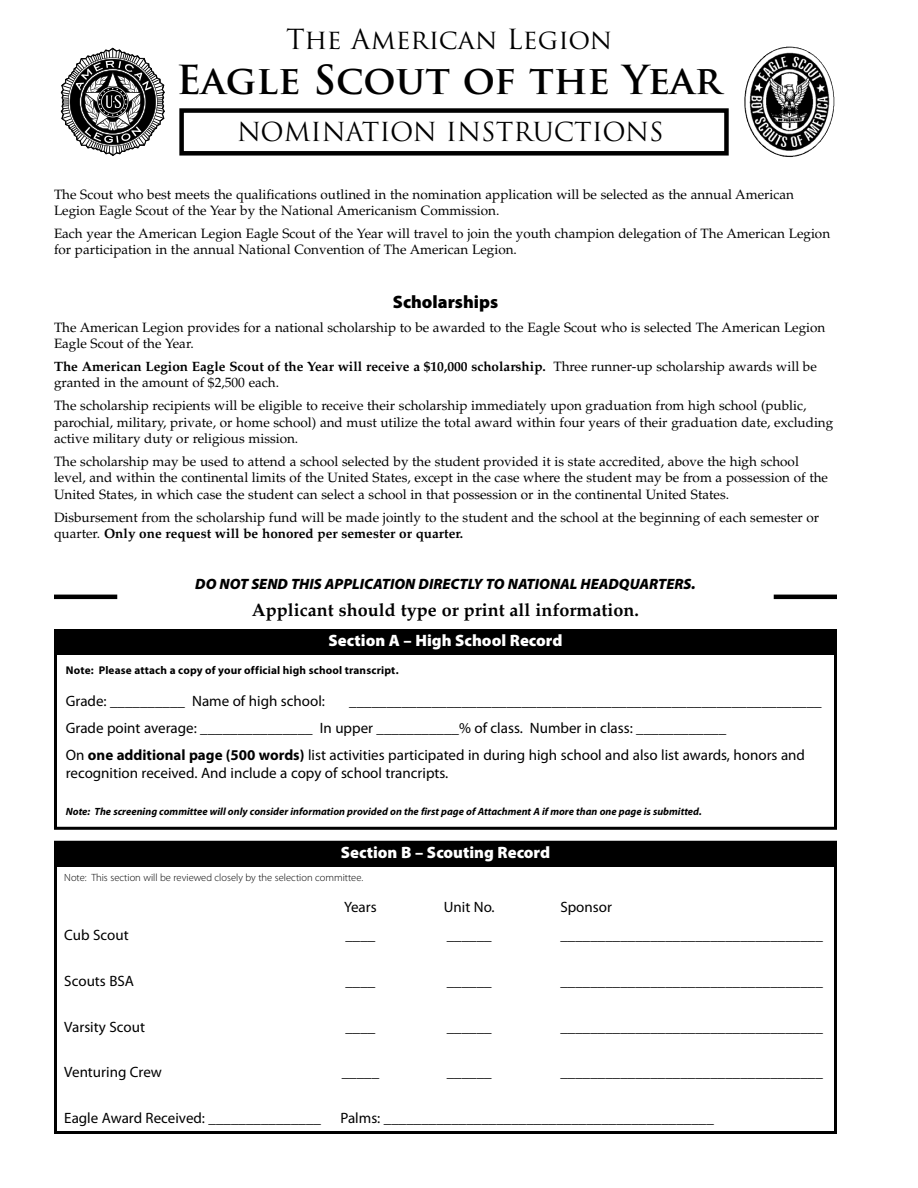
<style>
.page{position:relative;width:918px;height:1188px;background:#fff}
.page>*{position:absolute;margin:0;border:0;box-sizing:border-box;transform-origin:0 0}
.t1{font:700 39px "Trajan Pro";color:#000}
.t2{font:27px "Trajan Pro";color:#000}
.t3{font:25.5px "Trajan Pro";color:#000}
.t4{font:700 18px "Palatino LT Std";color:#000}
.SubHead{font:900 18px "Myriad Pro";color:#000}
.t5{font:900 16.5px "Myriad Pro";color:#fff}
.App_text_A{font:15px/18px "Myriad Pro";color:#000}
.t6{font:italic 900 15px "Myriad Pro";color:#000}
.Text{font:13.5px/16.2px "Palatino LT Std";color:#000}
.sub_text_info{font:700 11.25px "Myriad Pro";letter-spacing:.015em;color:#000}
.sub_text_info-2{font:italic 700 10.5px "Myriad Pro";color:#000}
.sub_text_info-3{font:300 10.5px "Myriad Pro";color:#000}
.s1{font-weight:700}
</style>
<div class="page">
<div style="left:179px;top:108px;width:550px;height:48px;border:4px solid #000"></div>
<img style="left:744px;top:47px;width:64px;height:110px">
<svg style="left:60px;top:47px;width:105px;height:109px"></svg>
<div style="left:54px;top:629px;width:783px;height:201px;border:3px solid #000"></div>
<div style="left:54px;top:629px;width:783px;height:26px;background:#000"></div>
<div style="left:54px;top:841px;width:783px;height:293px;border:3px solid #000"></div>
<div style="left:54px;top:841px;width:783px;height:25px;background:#000"></div>
<hr style="left:54px;top:595px;width:63px;height:4px;background:#000">
<hr style="left:774px;top:595px;width:63px;height:4px;background:#000">
<p class="t2" style="left:286px;top:22px;width:327px">The American Legion</p>
<p class="t1" style="left:177px;top:55px;width:547px">Eagle Scout of the Year</p>
<p class="t3" style="left:237px;top:116px;width:428px">NOMINATION INSTRUCTIONS</p>
<p class="Text" style="left:54px;top:186px;width:742px">The Scout who best meets the qualifications outlined in the nomination application will be selected as the annual American<br>Legion Eagle Scout of the Year by the National Americanism Commission.</p>
<p class="Text" style="left:54px;top:226px;width:778px">Each year the American Legion Eagle Scout of the Year will travel to join the youth champion delegation of The American Legion for participation in the annual National Convention of The American Legion.</p>
<p class="SubHead" style="left:393px;top:292px;width:107px">Scholarships</p>
<p class="Text" style="left:54px;top:319px;width:773px">The American Legion provides for a national scholarship to be awarded to the Eagle Scout who is selected The American Legion<br>Eagle Scout of the Year.</p>
<p class="Text" style="left:54px;top:359px;width:764px"><span class="s1">The American Legion Eagle Scout of the Year will receive a $10,000 scholarship.</span> Three runner-up scholarship awards will be granted in the amount of $2,500 each.</p>
<p class="Text" style="left:54px;top:398px;width:781px">The scholarship recipients will be eligible to receive their scholarship immediately upon graduation from high school (public, parochial, military, private, or home school) and must utilize the total award within four years of their graduation date, excluding active military duty or religious mission.</p>
<p class="Text" style="left:54px;top:454px;width:776px">The scholarship may be used to attend a school selected by the student provided it is state accredited, above the high school level, and within the continental limits of the United States, except in the case where the student may be from a possession of the<br>United States, in which case the student can select a school in that possession or in the continental United States.</p>
<p class="Text" style="left:54px;top:509px;width:767px">Disbursement from the scholarship fund will be made jointly to the student and the school at the beginning of each semester or quarter. <span class="s1">Only one request will be honored per semester or quarter.</span></p>
<p class="t6" style="left:195px;top:576px;width:502px">DO NOT SEND THIS APPLICATION DIRECTLY TO NATIONAL HEADQUARTERS.</p>
<p class="t4" style="left:252px;top:599px;width:389px">Applicant should type or print all information.</p>
<p class="t5" style="left:329px;top:631px;width:235px">Section A – High School Record</p>
<p class="sub_text_info" style="left:66px;top:664px;width:334px">Note: Please attach a copy of your official high school transcript.</p>
<p class="App_text_A" style="left:66px;top:692px;width:261px">Grade: __________ Name of high school:</p>
<p class="App_text_A" style="left:349px;top:692px;width:474px">_______________________________________________________________</p>
<p class="App_text_A" style="left:66px;top:719px;width:662px">Grade point average: _______________ In upper ___________% of class. Number in class: ____________</p>
<p class="App_text_A" style="left:66px;top:747px;width:741px">On <span class="s1">one additional page (500 words)</span> list activities participated in during high school and also list awards, honors and recognition received. And include a copy of school trancripts.</p>
<p class="sub_text_info-2" style="left:66px;top:805px;width:637px">Note: The screening committee will only consider information provided on the first page of Attachment A if more than one page is submitted.</p>
<p class="t5" style="left:341px;top:843px;width:211px">Section B – Scouting Record</p>
<p class="sub_text_info-3" style="left:64px;top:872px;width:300px">Note: This section will be reviewed closely by the selection committee.</p>
<p class="App_text_A" style="left:344px;top:899px;width:34px">Years</p>
<p class="App_text_A" style="left:444px;top:899px;width:52px">Unit No.</p>
<p class="App_text_A" style="left:560px;top:899px;width:53px">Sponsor</p>
<p class="App_text_A" style="left:64px;top:926px;width:66px">Cub Scout</p>
<p class="App_text_A" style="left:345px;top:926px;width:31px">____</p>
<p class="App_text_A" style="left:447px;top:926px;width:46px">______</p>
<p class="App_text_A" style="left:560px;top:926px;width:264px">___________________________________</p>
<p class="App_text_A" style="left:64px;top:972px;width:71px">Scouts BSA</p>
<p class="App_text_A" style="left:345px;top:972px;width:31px">____</p>
<p class="App_text_A" style="left:447px;top:972px;width:46px">______</p>
<p class="App_text_A" style="left:560px;top:972px;width:264px">___________________________________</p>
<p class="App_text_A" style="left:64px;top:1018px;width:82px">Varsity Scout</p>
<p class="App_text_A" style="left:345px;top:1018px;width:31px">____</p>
<p class="App_text_A" style="left:447px;top:1018px;width:46px">______</p>
<p class="App_text_A" style="left:560px;top:1018px;width:264px">___________________________________</p>
<p class="App_text_A" style="left:64px;top:1064px;width:99px">Venturing Crew</p>
<p class="App_text_A" style="left:342px;top:1064px;width:39px">_____</p>
<p class="App_text_A" style="left:447px;top:1064px;width:46px">______</p>
<p class="App_text_A" style="left:560px;top:1064px;width:264px">___________________________________</p>
<p class="App_text_A" style="left:64px;top:1110px;width:258px">Eagle Award Received: _______________</p>
<p class="App_text_A" style="left:340px;top:1110px;width:375px">Palms: ____________________________________________</p>
</div>
